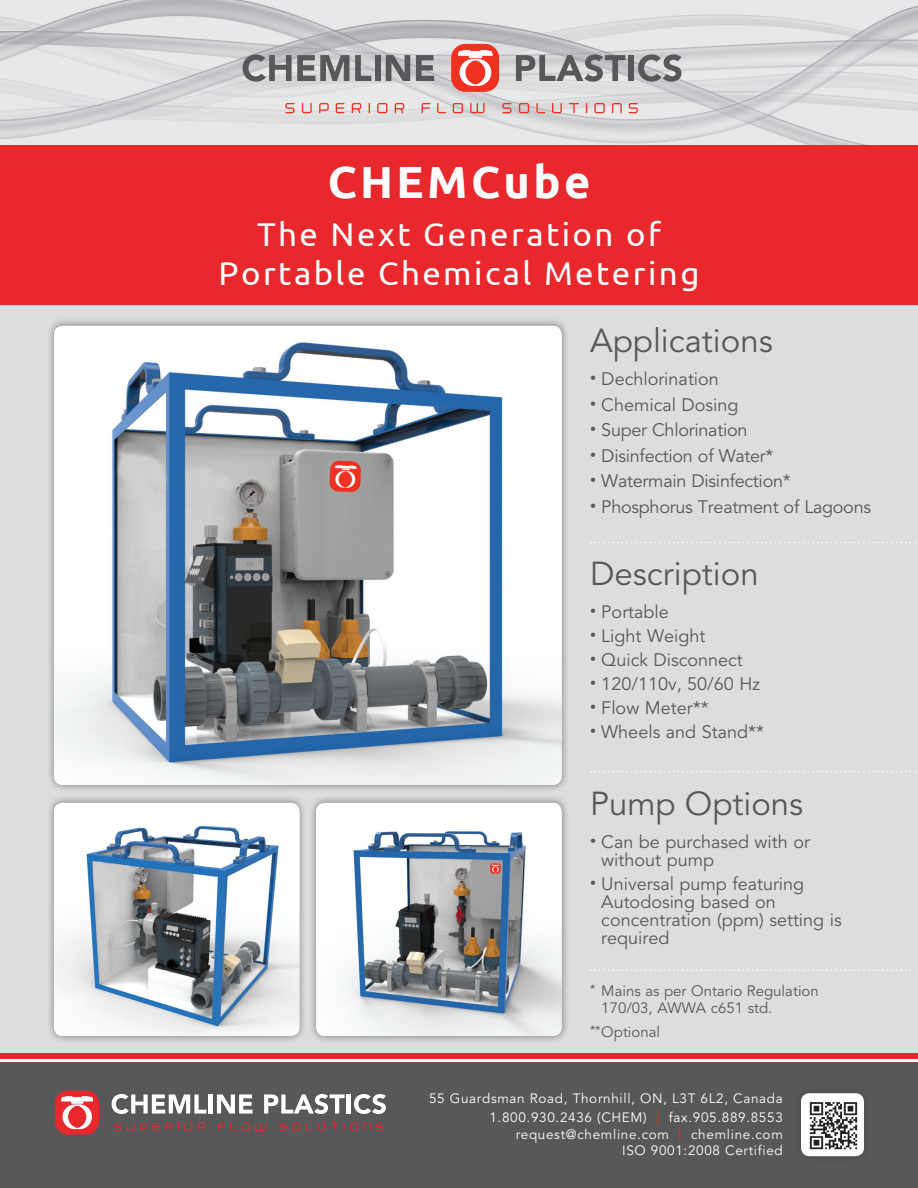
<style>
.page{position:relative;width:918px;height:1188px;background:#fff}
.page>*{position:absolute;margin:0;border:0;box-sizing:border-box;transform-origin:0 0}
.t1{font:700 45px "Ubuntu";letter-spacing:.075em;color:#fff}
.t2{font:33px "Ubuntu";letter-spacing:.075em;color:#fff}
.t3{font:33px "Avenir LT Std";color:#57585a}
.t4{font:18px/18px "Avenir LT Std";color:#57585a}
.t5{font:15px/16.5px "Avenir LT Std";color:#57585a}
.t6{font:13.5px "Avenir LT Std";letter-spacing:.05em;color:#fff}
.s1{color:#ef3122}
</style>
<div class="page">
<div style="left:0;top:1062px;width:918px;height:126px;background:#57585a"></div>
<div style="left:0;top:279px;width:918px;height:776px;background:#dcdddf"></div>
<svg style="left:590px;top:542px;width:326px;height:1px"></svg>
<svg style="left:0;top:0;width:918px;height:145px;background:#dadbdc"></svg>
<svg style="left:243px;top:54px;width:106px;height:28px;background:#949597"></svg>
<svg style="left:355px;top:55px;width:16px;height:26px"></svg>
<div style="left:375px;top:55px;width:5px;height:26px;background:#57585a"></div>
<svg style="left:386px;top:55px;width:24px;height:26px"></svg>
<svg style="left:416px;top:55px;width:18px;height:26px"></svg>
<svg style="left:516px;top:54px;width:109px;height:28px;background:#9c9d9f"></svg>
<div style="left:628px;top:55px;width:6px;height:26px;background:#57585a"></div>
<svg style="left:638px;top:54px;width:43px;height:28px"></svg>
<svg style="left:285px;top:103px;width:9px;height:10px"></svg>
<svg style="left:302px;top:103px;width:10px;height:10px"></svg>
<svg style="left:319px;top:103px;width:10px;height:10px"></svg>
<svg style="left:336px;top:103px;width:8px;height:10px"></svg>
<svg style="left:352px;top:103px;width:9px;height:10px"></svg>
<svg style="left:377px;top:103px;width:10px;height:10px"></svg>
<svg style="left:395px;top:103px;width:9px;height:10px"></svg>
<svg style="left:422px;top:103px;width:8px;height:10px"></svg>
<svg style="left:437px;top:103px;width:9px;height:10px"></svg>
<svg style="left:453px;top:103px;width:10px;height:10px"></svg>
<svg style="left:470px;top:103px;width:14px;height:10px"></svg>
<svg style="left:502px;top:103px;width:9px;height:10px"></svg>
<svg style="left:519px;top:103px;width:10px;height:10px"></svg>
<svg style="left:536px;top:103px;width:9px;height:10px"></svg>
<svg style="left:552px;top:103px;width:10px;height:10px"></svg>
<svg style="left:569px;top:103px;width:10px;height:10px"></svg>
<svg style="left:594px;top:103px;width:11px;height:10px"></svg>
<svg style="left:612px;top:103px;width:10px;height:10px"></svg>
<svg style="left:629px;top:103px;width:9px;height:10px"></svg>
<div style="left:451px;top:44px;width:48px;height:48px;background:#ef3122;border-radius:14px"></div>
<svg style="left:458px;top:50px;width:34px;height:35px"></svg>
<div style="left:0;top:145px;width:918px;height:159px;background:#e9282d"></div>
<div style="left:46px;top:795px;width:262px;height:249px;background:#231f20;opacity:.5"></div>
<div style="left:54px;top:803px;width:245px;height:233px;background:#fff;border-radius:9px"></div>
<img style="left:54px;top:825px;width:245px;height:211px">
<div style="left:801px;top:1093px;width:63px;height:63px;background:#fff;border-radius:9px"></div>
<img style="left:809px;top:1102px;width:49px;height:48px">
<div style="left:55px;top:1090px;width:44px;height:45px;background:#e9282d;border-radius:13px"></div>
<svg style="left:62px;top:1096px;width:31px;height:33px"></svg>
<svg style="left:112px;top:1094px;width:94px;height:20px"></svg>
<hr style="left:209px;top:1094px;width:4px;height:20px;background:#fff">
<svg style="left:217px;top:1094px;width:36px;height:20px"></svg>
<svg style="left:264px;top:1094px;width:81px;height:20px"></svg>
<hr style="left:347px;top:1094px;width:4px;height:20px;background:#fff">
<svg style="left:354px;top:1094px;width:32px;height:20px"></svg>
<svg style="left:114px;top:1123px;width:7px;height:8px"></svg>
<svg style="left:127px;top:1123px;width:45px;height:8px"></svg>
<svg style="left:178px;top:1123px;width:14px;height:8px"></svg>
<svg style="left:198px;top:1123px;width:7px;height:8px"></svg>
<svg style="left:218px;top:1123px;width:48px;height:8px"></svg>
<svg style="left:280px;top:1123px;width:20px;height:8px"></svg>
<svg style="left:306px;top:1123px;width:19px;height:8px"></svg>
<svg style="left:331px;top:1123px;width:13px;height:8px"></svg>
<svg style="left:350px;top:1123px;width:33px;height:8px"></svg>
<div style="left:0;top:1054px;width:918px;height:5px;background:#e9282d"></div>
<svg style="left:590px;top:771px;width:326px;height:1px"></svg>
<div style="left:46px;top:318px;width:524px;height:475px;background:#231f20;opacity:.5"></div>
<img style="left:54px;top:335px;width:508px;height:450px">
<div style="left:308px;top:795px;width:262px;height:249px;background:#231f20;opacity:.5"></div>
<div style="left:316px;top:803px;width:246px;height:233px;background:#fff;border-radius:9px"></div>
<img style="left:316px;top:810px;width:246px;height:226px">
<svg style="left:590px;top:969px;width:326px;height:2px"></svg>
<p class="t1" style="left:328px;top:155px;width:264px">CHEMCube</p>
<p class="t2" style="left:257px;top:214px;width:405px">The Next Generation of</p>
<p class="t2" style="left:219px;top:254px;width:482px">Portable Chemical Metering</p>
<p class="t3" style="left:590px;top:322px;width:184px">Applications</p>
<p class="t4" style="left:590px;top:371px;width:130px"><sup>•</sup> Dechlorination</p>
<p class="t4" style="left:590px;top:396px;width:150px"><sup>•</sup> Chemical Dosing</p>
<p class="t4" style="left:590px;top:422px;width:159px"><sup>•</sup> Super Chlorination</p>
<p class="t4" style="left:590px;top:447px;width:185px"><sup>•</sup> Disinfection of Water*</p>
<p class="t4" style="left:590px;top:473px;width:202px"><sup>•</sup> Watermain Disinfection*</p>
<p class="t4" style="left:590px;top:498px;width:282px"><sup>•</sup> Phosphorus Treatment of Lagoons</p>
<p class="t3" style="left:590px;top:554px;width:170px">Description</p>
<p class="t4" style="left:590px;top:603px;width:80px"><sup>•</sup> Portable</p>
<p class="t4" style="left:590px;top:627px;width:117px"><sup>•</sup> Light Weight</p>
<p class="t4" style="left:590px;top:651px;width:154px"><sup>•</sup> Quick Disconnect</p>
<p class="t4" style="left:590px;top:675px;width:171px"><sup>•</sup> 120/110v, 50/60 Hz</p>
<p class="t4" style="left:590px;top:699px;width:120px"><sup>•</sup> Flow Meter**</p>
<p class="t4" style="left:590px;top:723px;width:175px"><sup>•</sup> Wheels and Stand**</p>
<p class="t3" style="left:590px;top:785px;width:215px">Pump Options</p>
<p class="t4" style="left:601px;top:833px;width:210px;text-indent:-11px"><sup>•</sup> Can be purchased with or without pump</p>
<p class="t4" style="left:601px;top:875px;width:242px;text-indent:-11px"><sup>•</sup> Universal pump featuring<br>Autodosing based on concentration (ppm) setting is required</p>
<p class="t5" style="left:601px;top:983px;width:219px;text-indent:-11px"><sup>*</sup> Mains as per Ontario Regulation<br>170/03, AWWA c651 std.</p>
<p class="t5" style="left:590px;top:1024px;width:72px"><sup>**</sup>Optional</p>
<p class="t6" style="left:429px;top:1091px;width:355px">55 Guardsman Road, Thornhill, ON, L3T 6L2, Canada</p>
<p class="t6" style="left:489px;top:1110px;width:295px">1.800.930.2436 (CHEM) <span class="s1">|</span> fax.905.889.8553</p>
<p class="t6" style="left:516px;top:1126px;width:269px">request@chemline.com <span class="s1">|</span> chemline.com</p>
<p class="t6" style="left:622px;top:1142px;width:162px">ISO 9001:2008 Certified</p>
</div>
